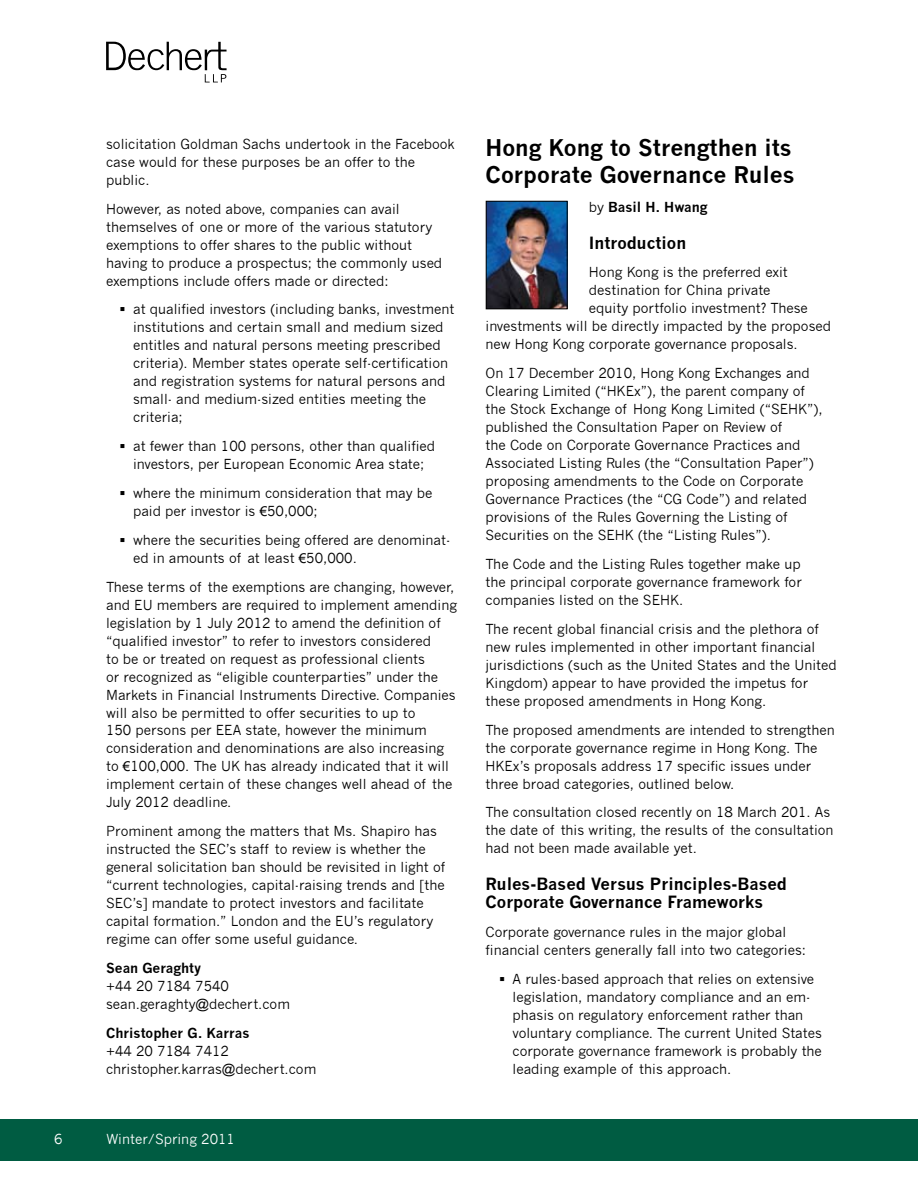
<style>
.page{position:relative;width:918px;height:1188px;background:#fff}
.page>*{position:absolute;margin:0;border:0;box-sizing:border-box;transform-origin:0 0}
.t1{font:51px "D Three LLP";color:#000}
.t2{font:700 22.5px/27px "News Gothic";color:#000}
.t3{font:700 16.5px/18px "News Gothic";color:#000}
.t4{font:13.5px/18px "News Gothic";color:#000}
.t5{font:700 13.5px "News Gothic";color:#000}
.t6{font:13.5px "News Gothic";color:#fff}
.s1{font-family:"Arial"}
.s2{font-weight:400}
</style>
<div class="page">
<div style="left:0;top:1119px;width:918px;height:41px;background:#005c42"></div>
<img style="left:488px;top:203px;width:77px;height:104px">
<div style="left:486px;top:201px;width:81px;height:108px;border:1px solid #000"></div>
<h1 class="t1" style="left:106px;top:35px;width:128px">D</h1>
<p class="t4" style="left:106px;top:135px;width:350px">solicitation Goldman Sachs undertook in the Facebook case would for these purposes be an offer to the public.</p>
<p class="t4" style="left:106px;top:200px;width:338px">However, as noted above, companies can avail themselves of one or more of the various statutory exemptions to offer shares to the public without having to produce a prospectus; the commonly used exemptions include offers made or directed:</p>
<p class="t4" style="left:133px;top:301px;width:323px">at qualified investors (including banks, investment institutions and certain small and medium sized entitles and natural persons meeting prescribed criteria). Member states operate self-certification and registration systems for natural persons and small- and medium-sized entities meeting the criteria;</p>
<p class="t4" style="left:133px;top:437px;width:304px">at fewer than 100 persons, other than qualified investors, per European Economic Area state;</p>
<p class="t4" style="left:133px;top:484px;width:301px">where the minimum consideration that may be paid per investor is <span class="s1">€</span>50,000;</p>
<p class="t4" style="left:133px;top:531px;width:319px">where the securities being offered are denominat&shy;ed in amounts of at least <span class="s1">€</span>50,000.</p>
<p class="t4" style="left:106px;top:578px;width:353px">These terms of the exemptions are changing, however, and EU members are required to implement amending legislation by 1 July 2012 to amend the definition of “qualified investor” to refer to investors considered<br>to be or treated on request as professional clients<br>or recognized as “eligible counterparties” under the Markets in Financial Instruments Directive. Companies will also be permitted to offer securities to up to<br>150 persons per EEA state, however the minimum consideration and denominations are also increasing to <span class="s1">€</span>100,000. The UK has already indicated that it will implement certain of these changes well ahead of the July 2012 deadline.</p>
<p class="t4" style="left:106px;top:822px;width:341px">Prominent among the matters that Ms. Shapiro has instructed the SEC’s staff to review is whether the general solicitation ban should be revisited in light of “current technologies, capital-raising trends and [the SEC’s] mandate to protect investors and facilitate capital formation.” London and the EU’s regulatory regime can offer some useful guidance.</p>
<p class="t5" style="left:106px;top:960px;width:97px">Sean Geraghty</p>
<p class="t4" style="left:106px;top:977px;width:185px">+44 20 7184 7540 sean.geraghty@dechert.com</p>
<p class="t5" style="left:106px;top:1025px;width:145px">Christopher G. Karras</p>
<p class="t4" style="left:106px;top:1042px;width:212px">+44 20 7184 7412 christopher.karras@dechert.com</p>
<p class="t6" style="left:54px;top:1132px;width:10px">6</p>
<p class="t6" style="left:107px;top:1132px;width:130px">Winter/Spring 2011</p>
<h2 class="t2" style="left:486px;top:134px;width:311px">Hong Kong to Strengthen its<br>Corporate Governance Rules</h2>
<p class="t5" style="left:589px;top:199px;width:120px"><span class="s2">by</span> Basil H. Hwang</p>
<p class="t3" style="left:589px;top:233px;width:99px">Introduction</p>
<p class="t4" style="left:589px;top:264px;width:200px">Hong Kong is the preferred exit</p>
<p class="t4" style="left:589px;top:282px;width:183px">destination for China private</p>
<p class="t4" style="left:589px;top:300px;width:220px">equity portfolio investment? These</p>
<p class="t4" style="left:486px;top:318px;width:347px">investments will be directly impacted by the proposed</p>
<p class="t4" style="left:486px;top:336px;width:314px">new Hong Kong corporate governance proposals.</p>
<p class="t4" style="left:486px;top:364px;width:339px">On 17 December 2010, Hong Kong Exchanges and Clearing Limited (“HKEx”), the parent company of the Stock Exchange of Hong Kong Limited (“SEHK”), published the Consultation Paper on Review of<br>the Code on Corporate Governance Practices and Associated Listing Rules (the “Consultation Paper”) proposing amendments to the Code on Corporate Governance Practices (the “CG Code”) and related provisions of the Rules Governing the Listing of Securities on the SEHK (the “Listing Rules”).</p>
<p class="t4" style="left:486px;top:555px;width:318px;text-align:justify">The Code and the Listing Rules together make up the principal corporate governance framework for companies listed on the SEHK.</p>
<p class="t4" style="left:486px;top:620px;width:353px">The recent global financial crisis and the plethora of new rules implemented in other important financial jurisdictions (such as the United States and the United Kingdom) appear to have provided the impetus for these proposed amendments in Hong Kong.</p>
<p class="t4" style="left:486px;top:721px;width:351px">The proposed amendments are intended to strengthen the corporate governance regime in Hong Kong. The HKEx’s proposals address 17 specific issues under three broad categories, outlined below.</p>
<p class="t4" style="left:486px;top:803px;width:350px">The consultation closed recently on 18 March 201. As the date of this writing, the results of the consultation had not been made available yet.</p>
<p class="t3" style="left:486px;top:875px;width:303px">Rules-Based Versus Principles-Based<br>Corporate Governance Frameworks</p>
<p class="t4" style="left:486px;top:923px;width:322px">Corporate governance rules in the major global financial centers generally fall into two categories:</p>
<p class="t4" style="left:513px;top:970px;width:311px">A rules-based approach that relies on extensive legislation, mandatory compliance and an em&shy;phasis on regulatory enforcement rather than voluntary compliance. The current United States corporate governance framework is probably the leading example of this approach.</p>
</div>
